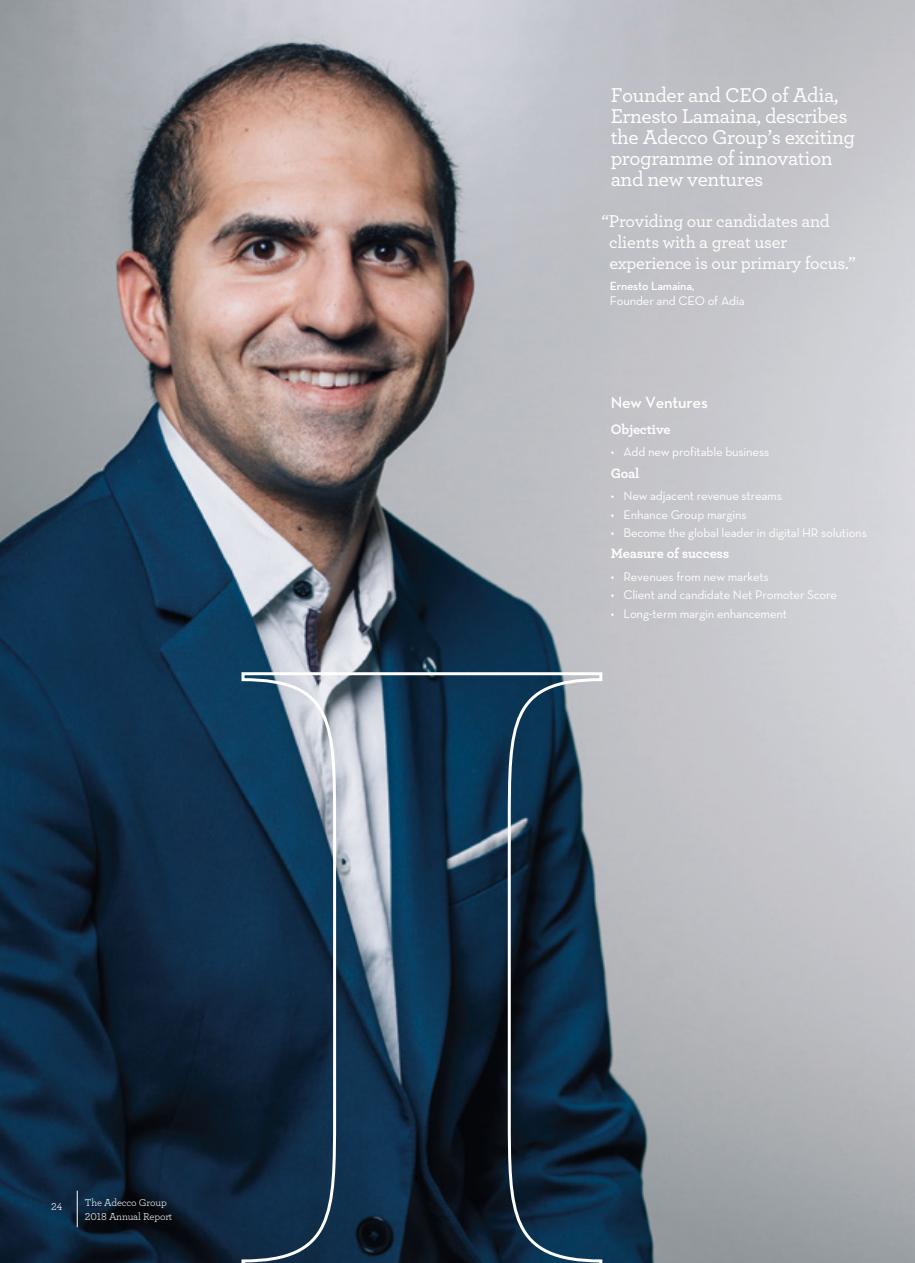
<style>
.page{position:relative;width:915px;height:1263px;background:#fff}
.page>*{position:absolute;margin:0;border:0;box-sizing:border-box;transform-origin:0 0}
.t1{font:500 21px/21px "Archer";letter-spacing:-.02em;color:#fff}
.t2{font:500 18px/21px "Archer";letter-spacing:-.015em;color:#fff}
.t3{font:600 16.5px "Neutraface Text";letter-spacing:-.015em;color:#fff}
.t4{font:700 14.25px "Archer";letter-spacing:-.015em;color:#fff}
.t5{font:12.75px "Neutraface Text";letter-spacing:-.015em;color:#fff}
.t6{font:600 12px "Neutraface Text";letter-spacing:-.015em;color:#fff}
.t7{font:10.5px/13.5px "Archer";letter-spacing:-.015em;color:#fff}
</style>
<div class="page">
<img style="left:0;top:0;width:914px;height:1263px">
<svg style="left:240px;top:671px;width:363px;height:592px;background:#284258"></svg>
<hr style="left:77px;top:1191px;width:1px;height:36px;background:#fff">
<p class="t7" style="left:51px;top:1199px;width:13px">24</p>
<p class="t7" style="left:85px;top:1196px;width:89px">The Adecco Group<br>2018 Annual Report</p>
<h1 class="t1" style="left:610px;top:83px;width:246px">Founder and CEO of Adia,<br>Ernesto Lamaina, describes the Adecco Group’s exciting programme of innovation and new ventures</h1>
<h2 class="t2" style="left:609px;top:210px;width:248px;text-indent:-7px">“Providing our candidates and clients with a great user experience is our primary focus.”</h2>
<p class="t6" style="left:609px;top:278px;width:86px">Ernesto Lamaina,</p>
<p class="t5" style="left:609px;top:293px;width:136px">Founder and CEO of Adia</p>
<p class="t3" style="left:610px;top:392px;width:99px">New Ventures</p>
<p class="t4" style="left:610px;top:418px;width:61px">Objective</p>
<p class="t5" style="left:610px;top:444px;width:160px">• Add new profitable business</p>
<p class="t4" style="left:610px;top:462px;width:30px">Goal</p>
<p class="t5" style="left:610px;top:488px;width:173px">• New adjacent revenue streams</p>
<p class="t5" style="left:610px;top:506px;width:137px">• Enhance Group margins</p>
<p class="t5" style="left:610px;top:525px;width:257px">• Become the global leader in digital HR solutions</p>
<p class="t4" style="left:610px;top:542px;width:120px">Measure of success</p>
<p class="t5" style="left:610px;top:568px;width:159px">• Revenues from new markets</p>
<p class="t5" style="left:610px;top:587px;width:228px">• Client and candidate Net Promoter Score</p>
<p class="t5" style="left:610px;top:605px;width:178px">• Long-term margin enhancement</p>
</div>
